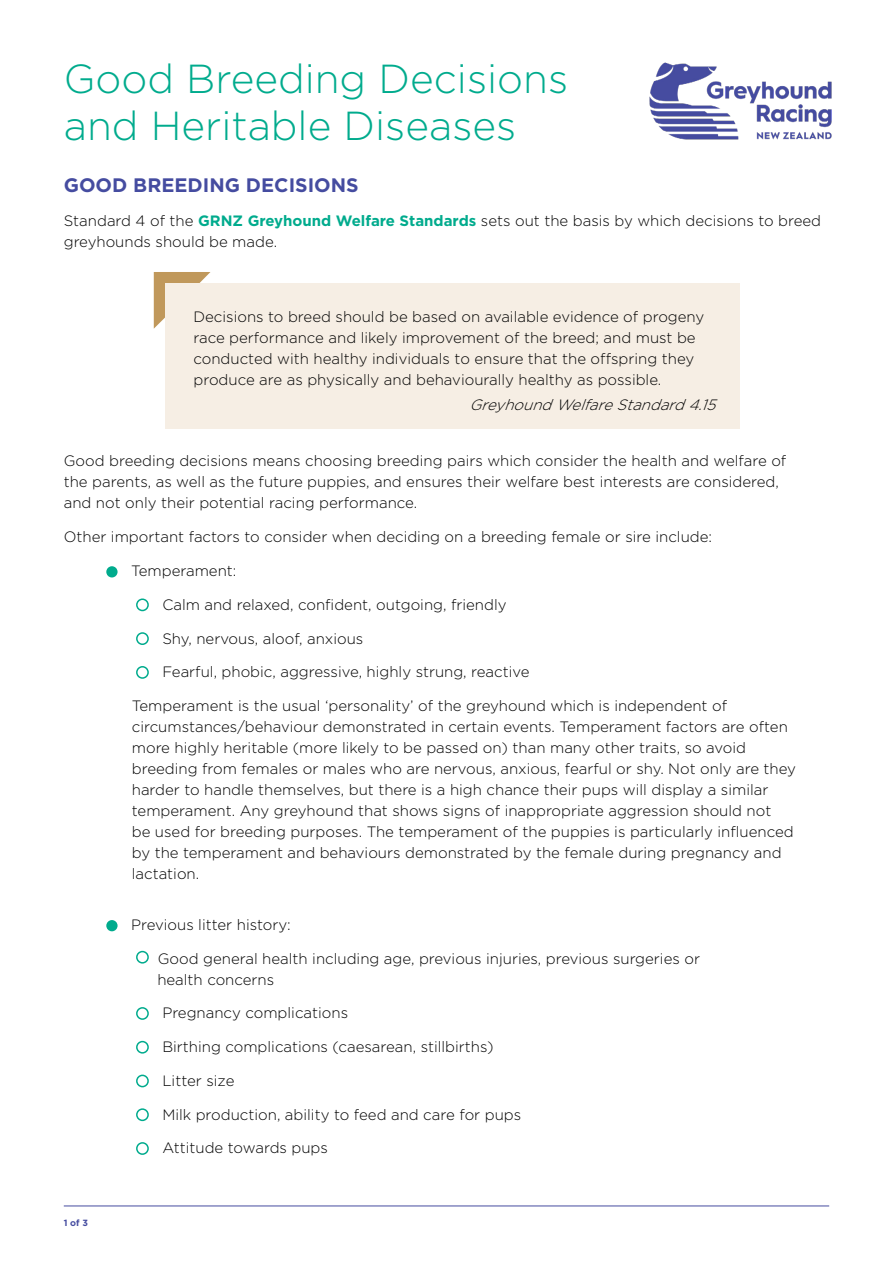
<style>
.page{position:relative;width:893px;height:1263px;background:#fff}
.page>*{position:absolute;margin:0;border:0;box-sizing:border-box;transform-origin:0 0}
.t1{font:300 40.5px/46.5px "Gotham";color:#00ab8d}
.t2{font:700 19.5px "Gotham";color:#454ca0}
.t3{font:300 15px/21px "Gotham";color:#000}
.t4{font:italic 300 15px "Gotham";color:#000}
.t5{font:700 9px "Gotham";color:#454ca0}
.s1{font-weight:700;color:#00ab8d}
</style>
<div class="page">
<hr style="left:64px;top:1205px;width:765px;height:1px;background:#454ca0">
<img style="left:649px;top:62px;width:183px;height:78px">
<svg style="left:154px;top:272px;width:56px;height:57px"></svg>
<div style="left:165px;top:283px;width:574px;height:145px;background:#f6eee4"></div>
<div style="left:106px;top:566px;width:12px;height:11px;background:#00ab8d;border-radius:50%"></div>
<div style="left:136px;top:598px;width:13px;height:13px;border:2px solid #00ab8d;border-radius:50%"></div>
<div style="left:136px;top:632px;width:13px;height:13px;border:2px solid #00ab8d;border-radius:50%"></div>
<div style="left:136px;top:666px;width:13px;height:13px;border:2px solid #00ab8d;border-radius:50%"></div>
<div style="left:106px;top:920px;width:12px;height:11px;background:#00ab8d;border-radius:50%"></div>
<div style="left:136px;top:951px;width:13px;height:12px;border:2px solid #00ab8d;border-radius:50%"></div>
<div style="left:136px;top:1007px;width:13px;height:13px;border:2px solid #00ab8d;border-radius:50%"></div>
<div style="left:136px;top:1041px;width:13px;height:12px;border:2px solid #00ab8d;border-radius:50%"></div>
<div style="left:136px;top:1074px;width:13px;height:13px;border:2px solid #00ab8d;border-radius:50%"></div>
<div style="left:136px;top:1108px;width:13px;height:13px;border:2px solid #00ab8d;border-radius:50%"></div>
<div style="left:136px;top:1142px;width:13px;height:13px;border:2px solid #00ab8d;border-radius:50%"></div>
<h1 class="t1" style="left:64px;top:55px;width:506px">Good Breeding Decisions and Heritable Diseases</h1>
<h2 class="t2" style="left:64px;top:174px;width:296px">GOOD BREEDING DECISIONS</h2>
<p class="t3" style="left:64px;top:210px;width:759px">Standard 4 of the <span class="s1">GRNZ Greyhound Welfare Standards</span> sets out the basis by which decisions to breed greyhounds should be made.</p>
<p class="t3" style="left:193px;top:306px;width:512px">Decisions to breed should be based on available evidence of progeny race performance and likely improvement of the breed; and must be conducted with healthy individuals to ensure that the offspring they produce are as physically and behaviourally healthy as possible.</p>
<p class="t4" style="left:469px;top:397px;width:253px">GreyhoundWelfareStandard4.15</p>
<p class="t3" style="left:64px;top:450px;width:724px">Good breeding decisions means choosing breeding pairs which consider the health and welfare of the parents, as well as the future puppies, and ensures their welfare best interests are considered, and not only their potential racing performance.</p>
<p class="t3" style="left:64px;top:526px;width:650px">Other important factors to consider when deciding on a breeding female or sire include:</p>
<p class="t3" style="left:131px;top:560px;width:107px">Temperament:</p>
<p class="t3" style="left:162px;top:594px;width:346px">Calm and relaxed, confident, outgoing, friendly</p>
<p class="t3" style="left:162px;top:627px;width:203px">Shy, nervous, aloof, anxious</p>
<p class="t3" style="left:162px;top:661px;width:369px">Fearful, phobic, aggressive, highly strung, reactive</p>
<p class="t3" style="left:132px;top:695px;width:666px">Temperament is the usual ‘personality’ of the greyhound which is independent of circumstances/behaviour demonstrated in certain events. Temperament factors are often more highly heritable (more likely to be passed on) than many other traits, so avoid breeding from females or males who are nervous, anxious, fearful or shy. Not only are they harder to handle themselves, but there is a high chance their pups will display a similar temperament. Any greyhound that shows signs of inappropriate aggression should not<br>be used for breeding purposes. The temperament of the puppies is particularly influenced by the temperament and behaviours demonstrated by the female during pregnancy and lactation.</p>
<p class="t3" style="left:131px;top:914px;width:161px">Previous litter history:</p>
<p class="t3" style="left:157px;top:947px;width:544px">Good general health including age, previous injuries, previous surgeries or health concerns</p>
<p class="t3" style="left:162px;top:1002px;width:187px">Pregnancy complications</p>
<p class="t3" style="left:162px;top:1036px;width:333px">Birthing complications (caesarean, stillbirths)</p>
<p class="t3" style="left:162px;top:1070px;width:74px">Litter size</p>
<p class="t3" style="left:162px;top:1103px;width:360px">Milk production, ability to feed and care for pups</p>
<p class="t3" style="left:162px;top:1137px;width:167px">Attitude towards pups</p>
<p class="t5" style="left:64px;top:1218px;width:26px">1 of 3</p>
</div>
